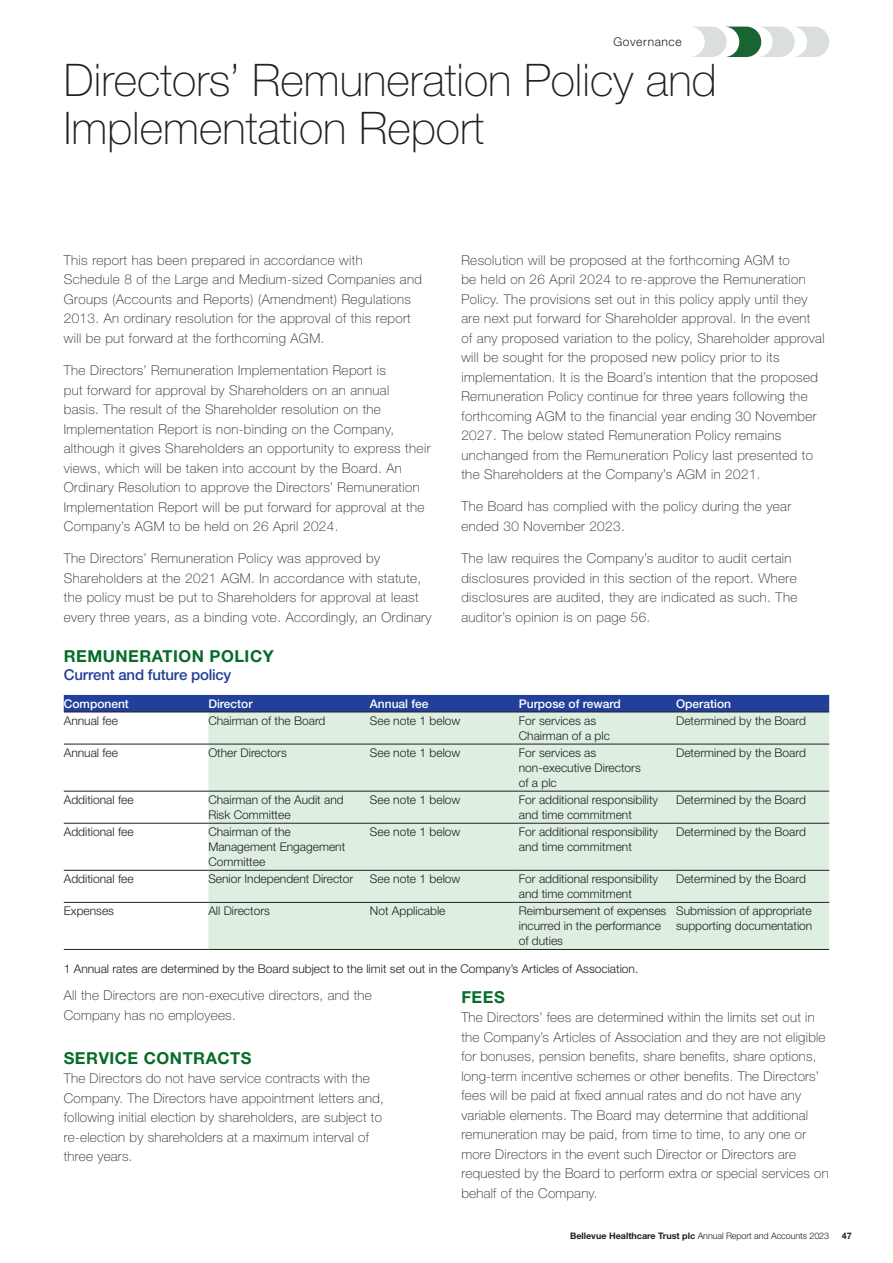
<style>
.page{position:relative;width:893px;height:1263px;background:#fff}
.page>*{position:absolute;margin:0;border:0;box-sizing:border-box;transform-origin:0 0}
.t1{font:100 45px/48px "Helvetica Neue LT Std";color:#231f20}
.t2{font:700 16.5px "Helvetica Neue LT Std";letter-spacing:.03em;color:#086c28}
.t3{font:500 15px "Helvetica Neue LT Std";letter-spacing:-.01em;color:#223f99}
.t4{font:100 13.5px/19.5px "Helvetica Neue LT Std";letter-spacing:.03em;color:#231f20}
.t5{font:300 12px/15px "Helvetica Neue LT Std";color:#231f20}
.t6{font:500 12px "Helvetica Neue LT Std";color:#fff}
.t7{font:300 12px "Helvetica Neue LT Std";letter-spacing:.05em;color:#231f20}
.t8{font:300 9px "Helvetica Neue LT Std";letter-spacing:-.01em;color:#231f20}
.t9{font:700 9px "Helvetica Neue LT Std";color:#231f20}
.s1{font-weight:700}
</style>
<div class="page">
<svg style="left:693px;top:27px;width:136px;height:30px"></svg>
<div style="left:64px;top:695px;width:765px;height:17px;background:#223f99"></div>
<div style="left:208px;top:713px;width:621px;height:236px;background:#deefe2"></div>
<hr style="left:64px;top:712px;width:144px;height:1px;background:#231f20">
<hr style="left:208px;top:712px;width:162px;height:1px;background:#231f20">
<hr style="left:370px;top:712px;width:149px;height:1px;background:#231f20">
<hr style="left:519px;top:712px;width:157px;height:1px;background:#231f20">
<hr style="left:676px;top:712px;width:153px;height:1px;background:#231f20">
<hr style="left:64px;top:744px;width:144px;height:1px;background:#231f20">
<hr style="left:208px;top:744px;width:162px;height:1px;background:#231f20">
<hr style="left:370px;top:744px;width:149px;height:1px;background:#231f20">
<hr style="left:519px;top:744px;width:157px;height:1px;background:#231f20">
<hr style="left:676px;top:744px;width:153px;height:1px;background:#231f20">
<hr style="left:64px;top:791px;width:144px;height:1px;background:#231f20">
<hr style="left:208px;top:791px;width:162px;height:1px;background:#231f20">
<hr style="left:370px;top:791px;width:149px;height:1px;background:#231f20">
<hr style="left:519px;top:791px;width:157px;height:1px;background:#231f20">
<hr style="left:676px;top:791px;width:153px;height:1px;background:#231f20">
<hr style="left:64px;top:823px;width:144px;height:1px;background:#231f20">
<hr style="left:208px;top:823px;width:162px;height:1px;background:#231f20">
<hr style="left:370px;top:823px;width:149px;height:1px;background:#231f20">
<hr style="left:519px;top:823px;width:157px;height:1px;background:#231f20">
<hr style="left:676px;top:823px;width:153px;height:1px;background:#231f20">
<hr style="left:64px;top:870px;width:144px;height:1px;background:#231f20">
<hr style="left:208px;top:870px;width:162px;height:1px;background:#231f20">
<hr style="left:370px;top:870px;width:149px;height:1px;background:#231f20">
<hr style="left:519px;top:870px;width:157px;height:1px;background:#231f20">
<hr style="left:676px;top:870px;width:153px;height:1px;background:#231f20">
<hr style="left:64px;top:902px;width:144px;height:1px;background:#231f20">
<hr style="left:208px;top:902px;width:162px;height:1px;background:#231f20">
<hr style="left:370px;top:902px;width:149px;height:1px;background:#231f20">
<hr style="left:519px;top:902px;width:157px;height:1px;background:#231f20">
<hr style="left:676px;top:902px;width:153px;height:1px;background:#231f20">
<hr style="left:64px;top:949px;width:144px;height:1px;background:#231f20">
<hr style="left:208px;top:949px;width:162px;height:1px;background:#231f20">
<hr style="left:370px;top:949px;width:149px;height:1px;background:#231f20">
<hr style="left:519px;top:949px;width:157px;height:1px;background:#231f20">
<hr style="left:676px;top:949px;width:153px;height:1px;background:#231f20">
<p class="t7" style="left:613px;top:35px;width:70px">Governance</p>
<h1 class="t1" style="left:64px;top:56px;width:654px">Directors’ Remuneration Policy and<br>Implementation Report</h1>
<p class="t4" style="left:64px;top:250px;width:360px">This report has been prepared in accordance with Schedule 8 of the Large and Medium-sized Companies and Groups (Accounts and Reports) (Amendment) Regulations 2013. An ordinary resolution for the approval of this report will be put forward at the forthcoming AGM.</p>
<p class="t4" style="left:64px;top:360px;width:368px">The Directors’ Remuneration Implementation Report is<br>put forward for approval by Shareholders on an annual<br>basis. The result of the Shareholder resolution on the Implementation Report is non-binding on the Company, although it gives Shareholders an opportunity to express their views, which will be taken into account by the Board. An Ordinary Resolution to approve the Directors’ Remuneration Implementation Report will be put forward for approval at the Company’s AGM to be held on 26 April 2024.</p>
<p class="t4" style="left:64px;top:549px;width:369px">The Directors’ Remuneration Policy was approved by Shareholders at the 2021 AGM. In accordance with statute, the policy must be put to Shareholders for approval at least every three years, as a binding vote. Accordingly, an Ordinary</p>
<p class="t4" style="left:461px;top:250px;width:365px">Resolution will be proposed at the forthcoming AGM to<br>be held on 26 April 2024 to re-approve the Remuneration Policy. The provisions set out in this policy apply until they are next put forward for Shareholder approval. In the event<br>of any proposed variation to the policy, Shareholder approval will be sought for the proposed new policy prior to its implementation. It is the Board’s intention that the proposed Remuneration Policy continue for three years following the forthcoming AGM to the financial year ending 30 November 2027. The below stated Remuneration Policy remains unchanged from the Remuneration Policy last presented to the Shareholders at the Company’s AGM in 2021.</p>
<p class="t4" style="left:461px;top:497px;width:331px">The Board has complied with the policy during the year ended 30 November 2023.</p>
<p class="t4" style="left:461px;top:549px;width:338px">The law requires the Company’s auditor to audit certain disclosures provided in this section of the report. Where disclosures are audited, they are indicated as such. The auditor’s opinion is on page 56.</p>
<p class="t2" style="left:64px;top:646px;width:211px">REMUNERATION POLICY</p>
<p class="t3" style="left:64px;top:666px;width:169px">Current and future policy</p>
<p class="t6" style="left:64px;top:696px;width:67px">Component</p>
<p class="t6" style="left:208px;top:696px;width:46px">Director</p>
<p class="t6" style="left:370px;top:696px;width:60px">Annual fee</p>
<p class="t6" style="left:519px;top:696px;width:104px">Purpose of reward</p>
<p class="t6" style="left:676px;top:696px;width:56px">Operation</p>
<p class="t5" style="left:64px;top:713px;width:56px">Annual fee</p>
<p class="t5" style="left:208px;top:713px;width:119px">Chairman of the Board</p>
<p class="t5" style="left:370px;top:713px;width:92px">See note 1 below</p>
<p class="t5" style="left:519px;top:713px;width:93px">For services as<br>Chairman of a plc</p>
<p class="t5" style="left:676px;top:713px;width:131px">Determined by the Board</p>
<p class="t5" style="left:64px;top:745px;width:56px">Annual fee</p>
<p class="t5" style="left:208px;top:745px;width:80px">Other Directors</p>
<p class="t5" style="left:370px;top:745px;width:92px">See note 1 below</p>
<p class="t5" style="left:519px;top:745px;width:124px">For services as non‑executive Directors of a plc</p>
<p class="t5" style="left:676px;top:745px;width:131px">Determined by the Board</p>
<p class="t5" style="left:64px;top:792px;width:71px">Additional fee</p>
<p class="t5" style="left:208px;top:792px;width:137px">Chairman of the Audit and<br>Risk Committee</p>
<p class="t5" style="left:370px;top:792px;width:92px">See note 1 below</p>
<p class="t5" style="left:519px;top:792px;width:141px">For additional responsibility and time commitment</p>
<p class="t5" style="left:676px;top:792px;width:131px">Determined by the Board</p>
<p class="t5" style="left:64px;top:824px;width:71px">Additional fee</p>
<p class="t5" style="left:208px;top:824px;width:138px">Chairman of the<br>Management Engagement<br>Committee</p>
<p class="t5" style="left:370px;top:824px;width:92px">See note 1 below</p>
<p class="t5" style="left:519px;top:824px;width:141px">For additional responsibility and time commitment</p>
<p class="t5" style="left:676px;top:824px;width:131px">Determined by the Board</p>
<p class="t5" style="left:64px;top:871px;width:71px">Additional fee</p>
<p class="t5" style="left:208px;top:871px;width:146px">Senior Independent Director</p>
<p class="t5" style="left:370px;top:871px;width:92px">See note 1 below</p>
<p class="t5" style="left:519px;top:871px;width:141px">For additional responsibility and time commitment</p>
<p class="t5" style="left:676px;top:871px;width:131px">Determined by the Board</p>
<p class="t5" style="left:64px;top:903px;width:52px">Expenses</p>
<p class="t5" style="left:208px;top:903px;width:63px">All Directors</p>
<p class="t5" style="left:370px;top:903px;width:77px">Not Applicable</p>
<p class="t5" style="left:519px;top:903px;width:149px">Reimbursement of expenses incurred in the performance of duties</p>
<p class="t5" style="left:676px;top:903px;width:138px">Submission of appropriate supporting documentation</p>
<p class="t5" style="left:64px;top:961px;width:576px">1 Annual rates are determined by the Board subject to the limit set out in the Company’s Articles of Association.</p>
<p class="t4" style="left:64px;top:986px;width:310px">All the Directors are non-executive directors, and the<br>Company has no employees.</p>
<p class="t2" style="left:64px;top:1048px;width:189px">SERVICE CONTRACTS</p>
<p class="t4" style="left:64px;top:1069px;width:322px">The Directors do not have service contracts with the Company. The Directors have appointment letters and, following initial election by shareholders, are subject to re‑election by shareholders at a maximum interval of three years.</p>
<p class="t2" style="left:461px;top:986px;width:45px">FEES</p>
<p class="t4" style="left:461px;top:1007px;width:369px">The Directors’ fees are determined within the limits set out in the Company’s Articles of Association and they are not eligible for bonuses, pension benefits, share benefits, share options, long-term incentive schemes or other benefits. The Directors’ fees will be paid at fixed annual rates and do not have any variable elements. The Board may determine that additional remuneration may be paid, from time to time, to any one or more Directors in the event such Director or Directors are requested by the Board to perform extra or special services on behalf of the Company.</p>
<p class="t8" style="left:570px;top:1230px;width:261px"><span class="s1">Bellevue Healthcare Trust plc</span> Annual Report and Accounts 2023</p>
<p class="t9" style="left:842px;top:1230px;width:12px">47</p>
</div>
